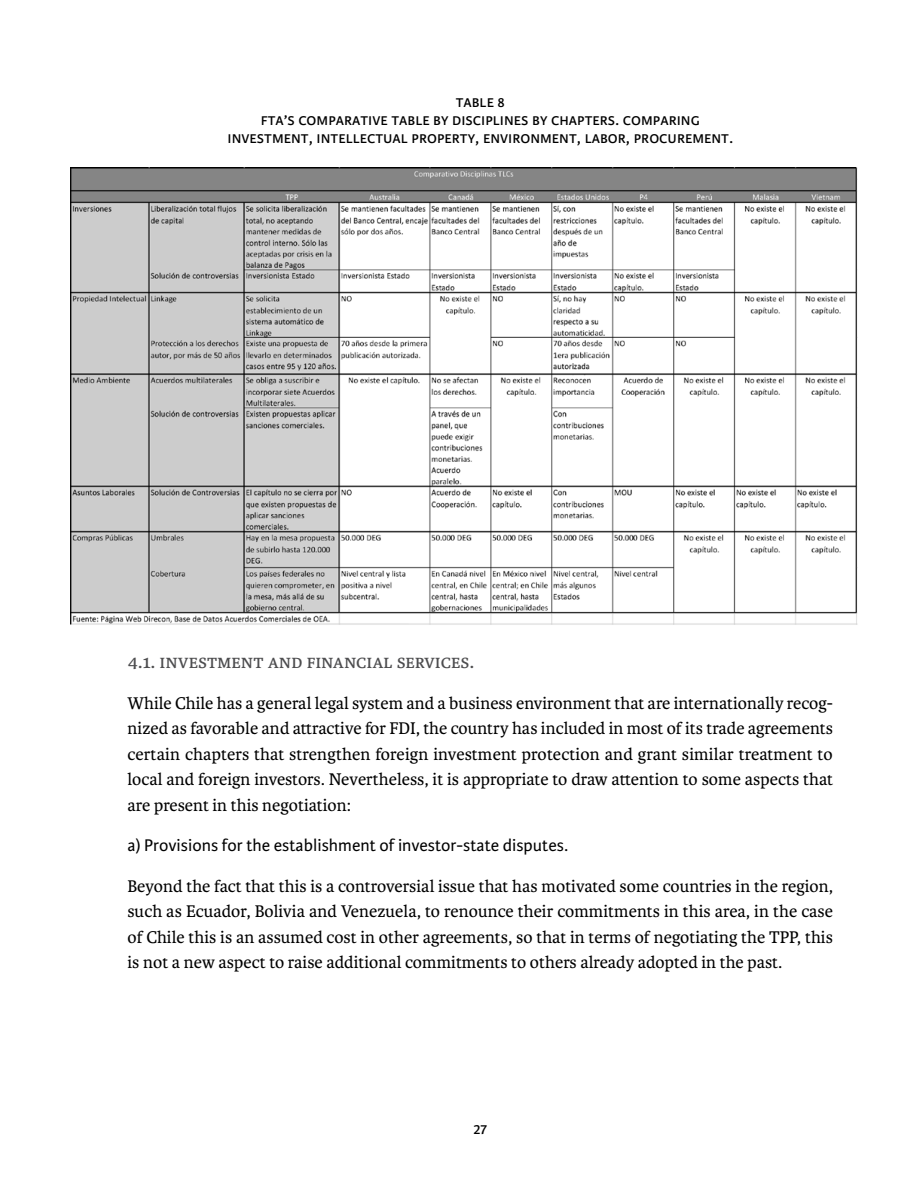
<style>
.page{position:relative;width:918px;height:1188px;background:#fff}
.page>*{position:absolute;margin:0;border:0;box-sizing:border-box;transform-origin:0 0}
.t1{font:21px "Karmina";color:#4d4d4f}
.t2{font:18px/25.5px "Karmina";color:#000;text-align:justify}
.t3{font:18px/18px "Karmina Sans";color:#000;text-align:center}
</style>
<div class="page">
<img style="left:70px;top:167px;width:788px;height:458px">
<p class="t3" style="left:228px;top:93px;width:507px">table 8<br>FTA’s comparative table by disciplines by chapters. Comparing<br>Investm ent, Intellectual property, Environment, Labor, Procurement.</p>
<p class="t1" style="left:128px;top:650px;width:348px">4.1. Investment and Financial Services.</p>
<p class="t2" style="left:128px;top:691px;width:707px">While Chile has a general legal system and a business environment that are internationally recog&shy;nized as favorable and attractive for FDI, the country has included in most of its trade agreements certain chapters that strengthen foreign investment protection and grant similar treatment to local and foreign investors. Nevertheless, it is appropriate to draw attention to some aspects that are present in this negotiation:</p>
<p class="t3" style="left:128px;top:837px;width:442px">a) Provisions for the establishment of investor-state disputes.</p>
<p class="t2" style="left:128px;top:874px;width:707px">Beyond the fact that this is a controversial issue that has motivated some countries in the region, such as Ecuador, Bolivia and Venezuela, to renounce their commitments in this area, in the case of Chile this is an assumed cost in other agreements, so that in terms of negotiating the TPP, this is not a new aspect to raise additional commitments to others already adopted in the past.</p>
<p class="t3" style="left:473px;top:1119px;width:15px">27</p>
</div>
